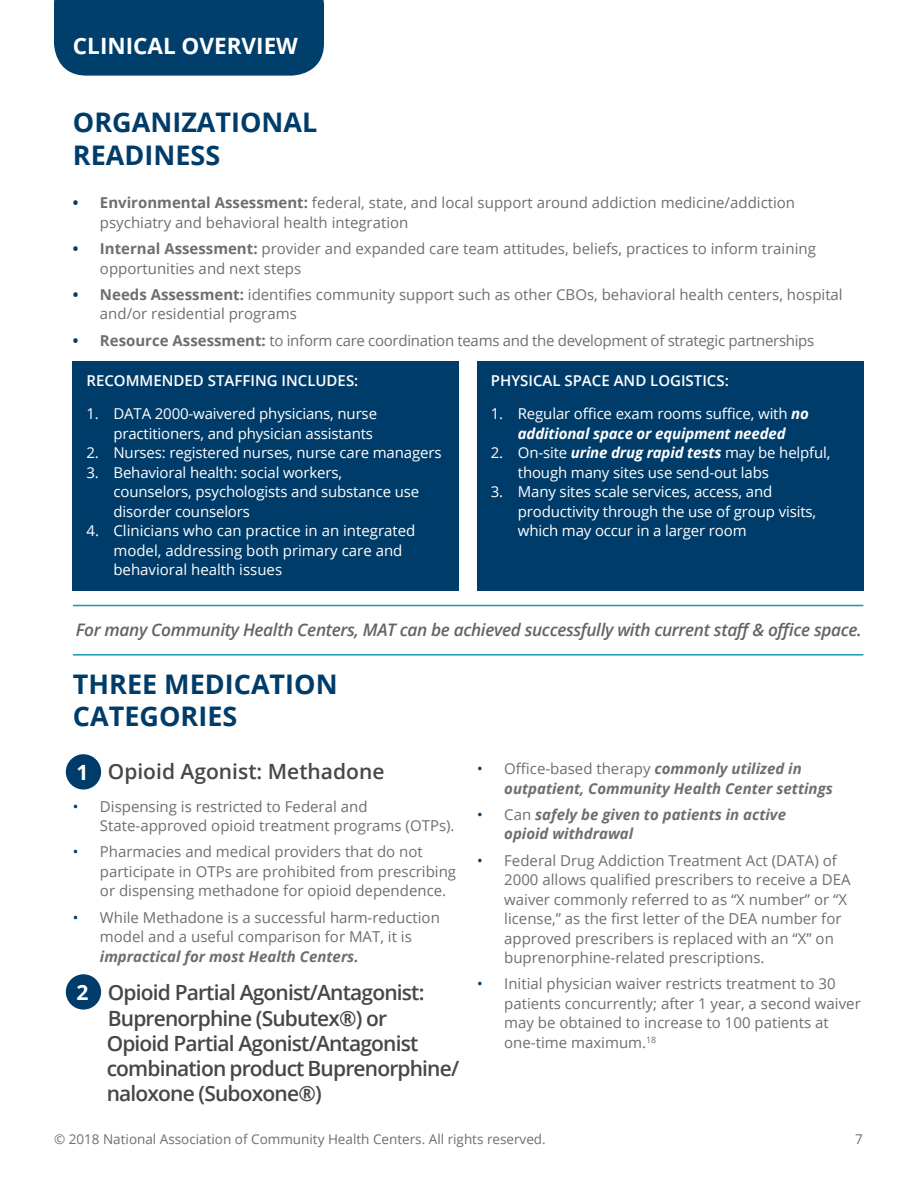
<style>
.page{position:relative;width:918px;height:1188px;background:#fff}
.page>*{position:absolute;margin:0;border:0;box-sizing:border-box;transform-origin:0 0}
.t1{font:700 27px/32.4px "Open Sans";color:#003c6a}
.t2{font:700 22.5px "Open Sans";color:#fff}
.t3{font:600 21px/25.2px "Open Sans";letter-spacing:-.04em;color:#474749}
.t4{font:600 21px "Open Sans";color:#474749}
.t5{font:700 21px "Open Sans";color:#fff}
.t6{font:italic 600 17.25px "Open Sans";letter-spacing:-.02em;color:#636466}
.t7{font:15px/19.5px "Open Sans";color:#6d6e71}
.t8{font:15px/19.5px "Open Sans";letter-spacing:-.01em;color:#fff}
.t9{font:italic 700 15px/19.5px "Open Sans";color:#6d6e71}
.t10{font:15px "Open Sans";letter-spacing:-.02em;color:#6d6e71}
.t11{font:600 15px "Open Sans";color:#fff}
.t12{font:13.5px "Open Sans";color:#6d6e71}
.s1{font-weight:700;color:#003c6a}
.s2{font-weight:700}
.s3{font-weight:700;font-style:italic}
.s4{color:#003c6a}
.s5{font-weight:400;font-style:normal;color:#003c6a}
.s6{font-weight:400;font-style:normal}
</style>
<div class="page">
<div style="left:54px;top:0;width:270px;height:76px;background:#003e6c"></div>
<hr style="left:73px;top:605px;width:790px;height:1px;background:#1b95b3">
<hr style="left:73px;top:654px;width:790px;height:2px;background:#1b95b3">
<div style="left:73px;top:361px;width:386px;height:230px;background:#003c6a"></div>
<div style="left:477px;top:361px;width:386px;height:230px;background:#003c6a"></div>
<div style="left:66px;top:754px;width:35px;height:36px;background:#003c6a;border-radius:50%"></div>
<div style="left:66px;top:974px;width:35px;height:36px;background:#003c6a;border-radius:50%"></div>
<h2 class="t2" style="left:73px;top:30px;width:227px">CLINICAL OVERVIEW</h2>
<h1 class="t1" style="left:73px;top:106px;width:246px">ORGANIZATIONAL<br>READINESS</h1>
<p class="t7" style="left:100px;top:193px;width:697px;text-indent:-27px"><span class="s1">•</span> <span class="s2">Environmental Assessment:</span> federal, state, and local support around addiction medicine/addiction psychiatry and behavioral health integration</p>
<p class="t7" style="left:100px;top:239px;width:717px;text-indent:-27px"><span class="s1">•</span> <span class="s2">Internal Assessment:</span> provider and expanded care team attitudes, beliefs, practices to inform training opportunities and next steps</p>
<p class="t7" style="left:100px;top:284px;width:744px;text-indent:-27px"><span class="s1">•</span> <span class="s2">Needs Assessment:</span> identifies community support such as other CBOs, behavioral health centers, hospital and/or residential programs</p>
<p class="t10" style="left:73px;top:330px;width:743px"><span class="s1">•</span> <span class="s2">Resource Assessment:</span> to inform care coordination teams and the development of strategic partnerships</p>
<p class="t11" style="left:86px;top:370px;width:273px">RECOMMENDED STAFFING INCLUDES:</p>
<p class="t8" style="left:86px;top:403px;width:292px;text-align:right">1. DATA 2000-waivered physicians, nurse practitioners, and physician assistants</p>
<p class="t8" style="left:86px;top:442px;width:357px">2. Nurses: registered nurses, nurse care managers</p>
<p class="t8" style="left:113px;top:462px;width:307px;text-indent:-27px">3. Behavioral health: social workers, counselors, psychologists and substance use disorder counselors</p>
<p class="t8" style="left:113px;top:520px;width:304px;text-indent:-27px">4. Clinicians who can practice in an integrated model, addressing both primary care and behavioral health issues</p>
<p class="t11" style="left:491px;top:370px;width:239px">PHYSICAL SPACE AND LOGISTICS:</p>
<p class="t8" style="left:491px;top:403px;width:320px;text-align:center">1. Regular office exam rooms suffice, with <span class="s3">no additional space or equipment needed</span></p>
<p class="t8" style="left:518px;top:442px;width:314px;text-indent:-27px">2. On-site <span class="s3">urine drug rapid tests</span> may be helpful, though many sites use send-out labs</p>
<p class="t8" style="left:518px;top:481px;width:300px;text-indent:-27px">3. Many sites scale services, access, and productivity through the use of group visits, which may occur in a larger room</p>
<p class="t6" style="left:76px;top:618px;width:787px">For many Community Health Centers, MAT can be achieved successfully with current staff &amp; office space.</p>
<h1 class="t1" style="left:73px;top:667px;width:266px">THREE MEDICATION<br>CATEGORIES</h1>
<h3 class="t4" style="left:108px;top:757px;width:278px">Opioid Agonist: Methadone</h3>
<p class="t7" style="left:100px;top:796px;width:356px;text-indent:-27px"><span class="s4">•</span> Dispensing is restricted to Federal and<br>State-approved opioid treatment programs (OTPs).</p>
<p class="t7" style="left:100px;top:842px;width:358px;text-indent:-27px"><span class="s4">•</span> Pharmacies and medical providers that do not participate in OTPs are prohibited from prescribing or dispensing methadone for opioid dependence.</p>
<p class="t7" style="left:73px;top:907px;width:368px;text-align:center"><span class="s4">•</span> While Methadone is a successful harm-reduction model and a useful comparison for MAT, it is</p>
<p class="t9" style="left:100px;top:946px;width:260px">impractical for most Health Centers.</p>
<h3 class="t3" style="left:107px;top:980px;width:354px">Opioid Partial Agonist/Antagonist:<br>Buprenorphine (Subutex®) or<br>Opioid Partial Agonist/Antagonist combination product Buprenorphine/ naloxone (Suboxone®)</h3>
<h3 class="t5" style="left:77px;top:757px;width:13px">1</h3>
<h3 class="t5" style="left:77px;top:978px;width:13px">2</h3>
<p class="t9" style="left:504px;top:759px;width:330px;text-indent:-27px"><span class="s5">•</span> <span class="s6">Office-based therapy</span> commonly utilized in outpatient, Community Health Center settings</p>
<p class="t9" style="left:504px;top:804px;width:283px;text-indent:-27px"><span class="s5">•</span> <span class="s6">Can</span> safely be given to patients in active opioid withdrawal</p>
<p class="t7" style="left:504px;top:850px;width:348px;text-indent:-27px"><span class="s4">•</span> Federal Drug Addiction Treatment Act (DATA) of 2000 allows qualified prescribers to receive a DEA waiver commonly referred to as “X number” or “X license,” as the first letter of the DEA number for approved prescribers is replaced with an “X” on buprenorphine-related prescriptions.</p>
<p class="t7" style="left:504px;top:974px;width:358px;text-indent:-27px"><span class="s4">•</span> Initial physician waiver restricts treatment to 30 patients concurrently; after 1 year, a second waiver may be obtained to increase to 100 patients at one-time maximum.<sup>18</sup></p>
<p class="t12" style="left:54px;top:1130px;width:493px">© 2018 National Association of Community Health Centers. All rights reserved.</p>
<p class="t12" style="left:855px;top:1130px;width:9px">7</p>
</div>
